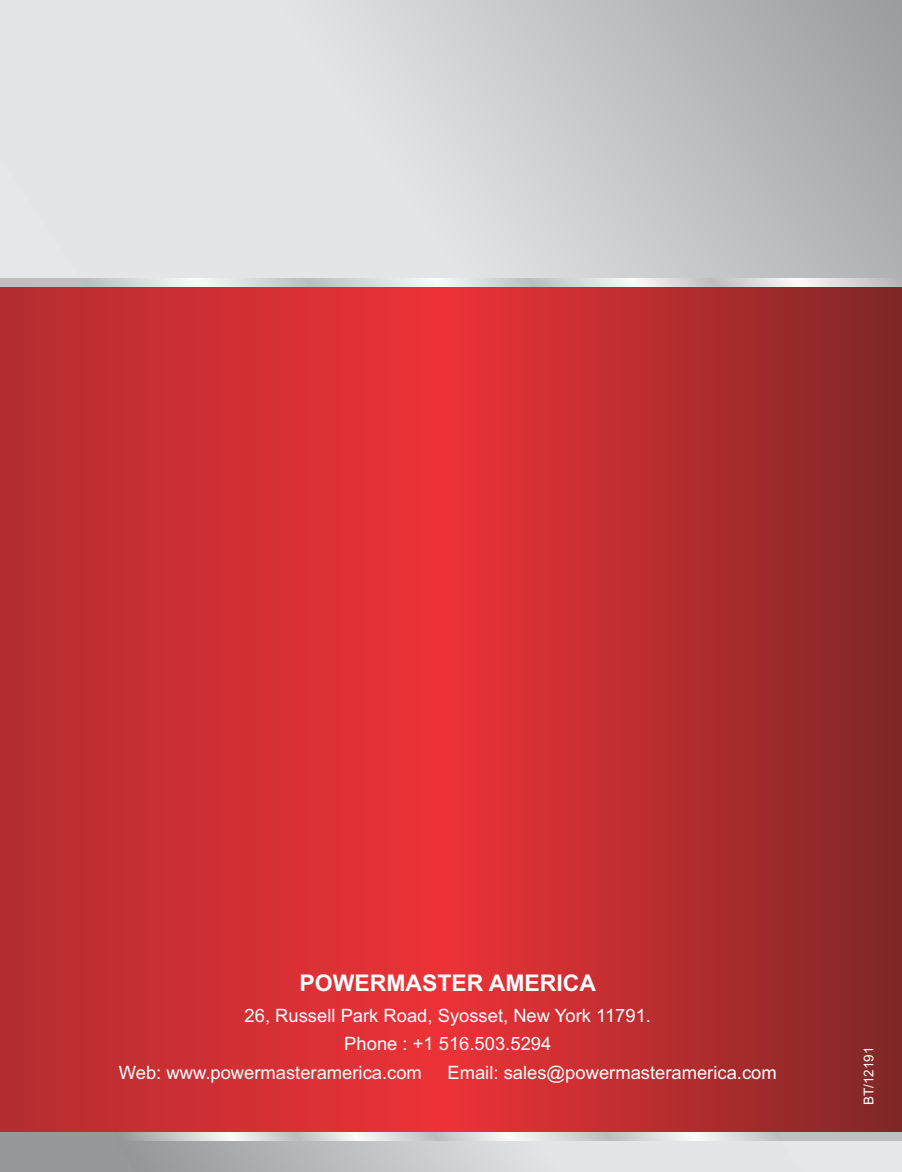
<style>
.page{position:relative;width:902px;height:1172px;background:#fff}
.page>*{position:absolute;margin:0;border:0;box-sizing:border-box;transform-origin:0 0}
.t1{font:700 22.95px "Arial";color:#fefefe}
.t2{font:18.45px "Arial";color:#fefefe}
.t3{font:13.5px "Arial";color:#fefefe}
</style>
<div class="page">
<img style="left:0;top:286px;width:902px;height:847px">
<svg style="left:0;top:1133px;width:902px;height:8px;background:#cbcccd"></svg>
<p class="t1" style="left:299px;top:975px;width:298px">POWERMASTER AMERICA</p>
<p class="t2" style="left:245px;top:1008px;width:408px">26, Russell Park Road, Syosset, New York 11791.</p>
<p class="t2" style="left:344px;top:1037px;width:208px">Phone : +1 516.503.5294</p>
<p class="t2" style="left:119px;top:1065px;width:305px">Web: www.powermasteramerica.com</p>
<p class="t2" style="left:447px;top:1065px;width:331px">Email: sales@powermasteramerica.com</p>
<p class="t3" style="left:863px;top:1105px;width:60px;rotate:-90deg">BT/12191</p>
</div>
